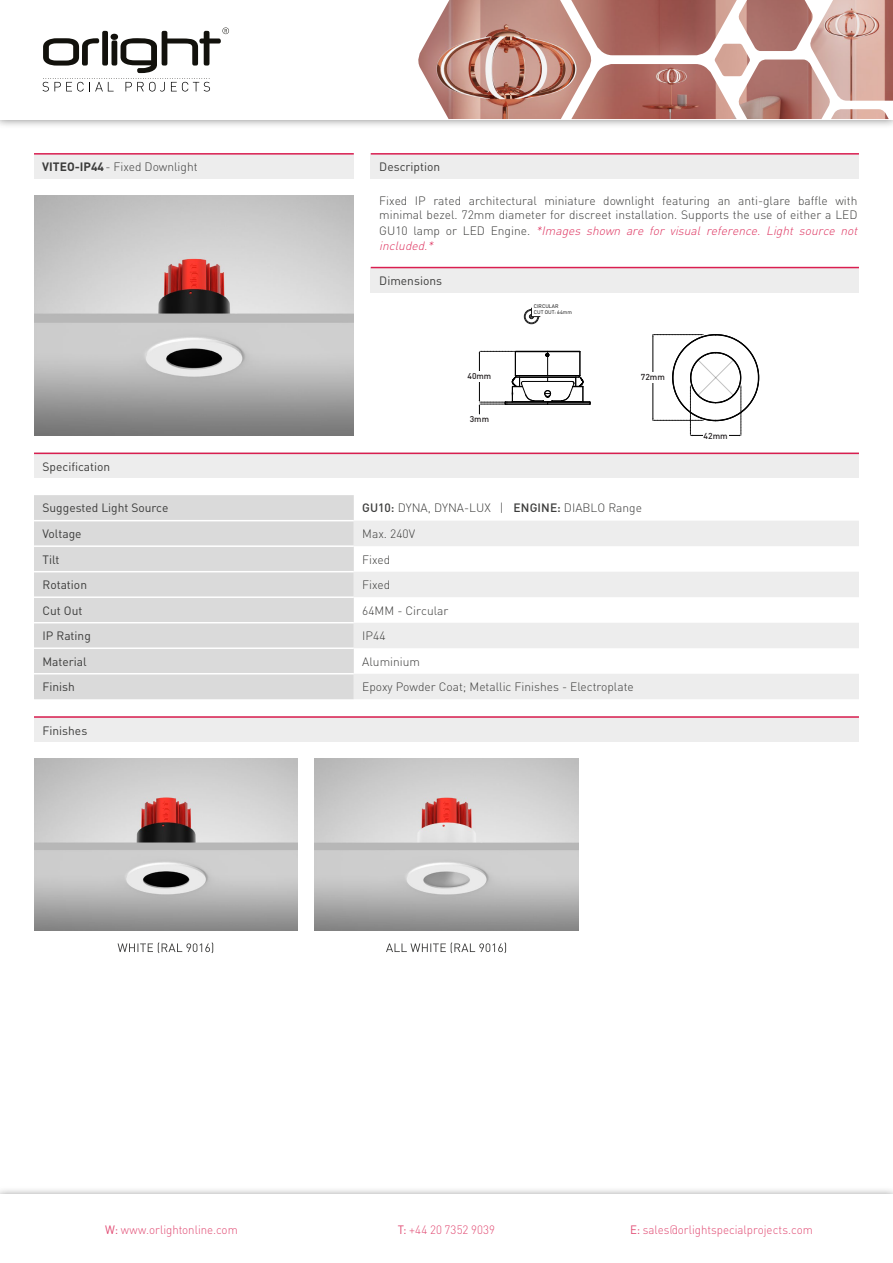
<style>
.page{position:relative;width:893px;height:1263px;background:#fff}
.page>*{position:absolute;margin:0;border:0;box-sizing:border-box;transform-origin:0 0}
.t1{font:300 12px/14.4px "DIN Pro";color:#3c3c3b}
.t2{font:12px "DIN Pro";color:#3c3c3b}
.t3{font:italic 300 12px/15px "DIN Pro";color:#de3561}
.t4{font:300 12px "DIN Pro";color:#e14b73;scale:.96 1}
.t5{font:500 8.55px "DIN Pro";color:#231f20}
.t6{font:500 8.4px "DIN Pro";color:#231f20}
.t7{font:5.25px/6.3px "DIN Pro";color:#000}
.s1{font-weight:700}
.s2{font-style:normal;color:#3c3c3b}
.s3{font-weight:500}
.s4{font-weight:400}
</style>
<div class="page">
<div style="left:371px;top:267px;width:488px;height:25px;background:#ededed"></div>
<hr style="left:371px;top:267px;width:488px;height:1px;background:#da1e50">
<div style="left:34px;top:153px;width:320px;height:26px;background:#ededed"></div>
<svg style="left:0;top:119px;width:893px;height:7px"></svg>
<svg style="left:43px;top:27px;width:186px;height:64px"></svg>
<img style="left:714px;top:44px;width:36px;height:20px">
<img style="left:831px;top:109px;width:58px;height:10px">
<img style="left:593px;top:64px;width:144px;height:55px">
<img style="left:737px;top:60px;width:93px;height:59px">
<img style="left:593px;top:0;width:144px;height:55px">
<img style="left:738px;top:0;width:71px;height:51px">
<img style="left:809px;top:0;width:84px;height:101px">
<img style="left:418px;top:0;width:175px;height:119px">
<hr style="left:34px;top:153px;width:320px;height:2px;background:#da1e50">
<div style="left:371px;top:153px;width:488px;height:26px;background:#ededed"></div>
<hr style="left:371px;top:153px;width:488px;height:2px;background:#da1e50">
<div style="left:34px;top:453px;width:825px;height:25px;background:#ededed"></div>
<hr style="left:34px;top:453px;width:825px;height:1px;background:#da1e50">
<div style="left:34px;top:495px;width:320px;height:204px;background:#dadada"></div>
<svg style="left:354px;top:521px;width:505px;height:178px;fill:#ededed"></svg>
<hr style="left:34px;top:520px;width:320px;height:1px;background:#fff">
<hr style="left:34px;top:545px;width:320px;height:2px;background:#fff">
<hr style="left:34px;top:571px;width:320px;height:1px;background:#fff">
<hr style="left:34px;top:596px;width:320px;height:2px;background:#fff">
<hr style="left:34px;top:622px;width:320px;height:1px;background:#fff">
<hr style="left:34px;top:647px;width:320px;height:2px;background:#fff">
<hr style="left:34px;top:673px;width:320px;height:1px;background:#fff">
<svg style="left:0;top:1190px;width:893px;height:4px;fill:#e8e8e8"></svg>
<svg style="left:118px;top:942px;width:95px;height:11px"></svg>
<svg style="left:386px;top:942px;width:120px;height:11px"></svg>
<div style="left:34px;top:716px;width:825px;height:26px;background:#ededed"></div>
<hr style="left:34px;top:716px;width:825px;height:2px;background:#da1e50">
<img style="left:34px;top:196px;width:320px;height:240px">
<img style="left:315px;top:759px;width:263px;height:171px">
<img style="left:34px;top:759px;width:264px;height:171px">
<svg style="left:479px;top:351px;width:112px;height:63px"></svg>
<svg style="left:652px;top:334px;width:107px;height:102px"></svg>
<div style="left:524px;top:309px;width:15px;height:15px;border:1px solid #1d1d1d;border-radius:50%"></div>
<div style="left:525px;top:310px;width:13px;height:13px;border:1px solid #1d1d1d;border-radius:50%"></div>
<svg style="left:529px;top:308px;width:11px;height:11px"></svg>
<p class="t1" style="left:42px;top:159px;width:157px"><span class="s1">VITEO-IP44</span> - Fixed Downlight</p>
<p class="t2" style="left:379px;top:157px;width:62px">Description</p>
<p class="t1" style="left:379px;top:192px;width:480px">Fixed IP rated architectural miniature downlight featuring an anti-glare baffle with minimal bezel. 72mm diameter for discreet installation. Supports the use of either a LED</p>
<p class="t3" style="left:379px;top:222px;width:483px"><span class="s2">G U 1 0 l a m p o r L E D E n g i n e .</span> *Images shown are for visual reference. Light source not included.*</p>
<p class="t2" style="left:379px;top:271px;width:64px">Dimensions</p>
<p class="t6" style="left:467px;top:369px;width:25px">40mm</p>
<p class="t6" style="left:470px;top:412px;width:21px">3mm</p>
<p class="t7" style="left:534px;top:302px;width:40px">CIRCULAR<br>CUT OUT: 64mm</p>
<p class="t5" style="left:641px;top:370px;width:26px">72mm</p>
<p class="t5" style="left:704px;top:429px;width:26px">42mm</p>
<p class="t2" style="left:43px;top:458px;width:69px">Specification</p>
<p class="t2" style="left:43px;top:498px;width:127px">Suggested Light Source</p>
<p class="t1" style="left:362px;top:500px;width:281px"><span class="s3">GU10:</span> DYNA, DYNA-LUX | <span class="s3">ENGINE:</span> DIABLO Range</p>
<p class="t2" style="left:43px;top:524px;width:41px">Voltage</p>
<p class="t1" style="left:362px;top:525px;width:54px">Max. 240V</p>
<p class="t2" style="left:43px;top:550px;width:19px">Tilt</p>
<p class="t1" style="left:362px;top:551px;width:29px">Fixed</p>
<p class="t2" style="left:43px;top:575px;width:46px">Rotation</p>
<p class="t1" style="left:362px;top:576px;width:29px">Fixed</p>
<p class="t2" style="left:43px;top:601px;width:41px">Cut Out</p>
<p class="t1" style="left:362px;top:602px;width:88px">64MM - Circular</p>
<p class="t2" style="left:43px;top:626px;width:50px">IP Rating</p>
<p class="t1" style="left:362px;top:627px;width:25px">IP44</p>
<p class="t2" style="left:43px;top:652px;width:46px">Material</p>
<p class="t1" style="left:362px;top:653px;width:59px">Aluminium</p>
<p class="t2" style="left:43px;top:678px;width:34px">Finish</p>
<p class="t1" style="left:362px;top:678px;width:273px">Epoxy Powder Coat; Metallic Finishes - Electroplate</p>
<p class="t2" style="left:43px;top:721px;width:46px">Finishes</p>
<p class="t4" style="left:105px;top:1220px;width:139px"><span class="s4">W:</span> www.orlightonline.com</p>
<p class="t4" style="left:398px;top:1220px;width:103px"><span class="s4">T:</span> +44 20 7352 9039</p>
<p class="t4" style="left:630px;top:1220px;width:192px"><span class="s4">E:</span> sales@orlightspecialprojects.com</p>
</div>
